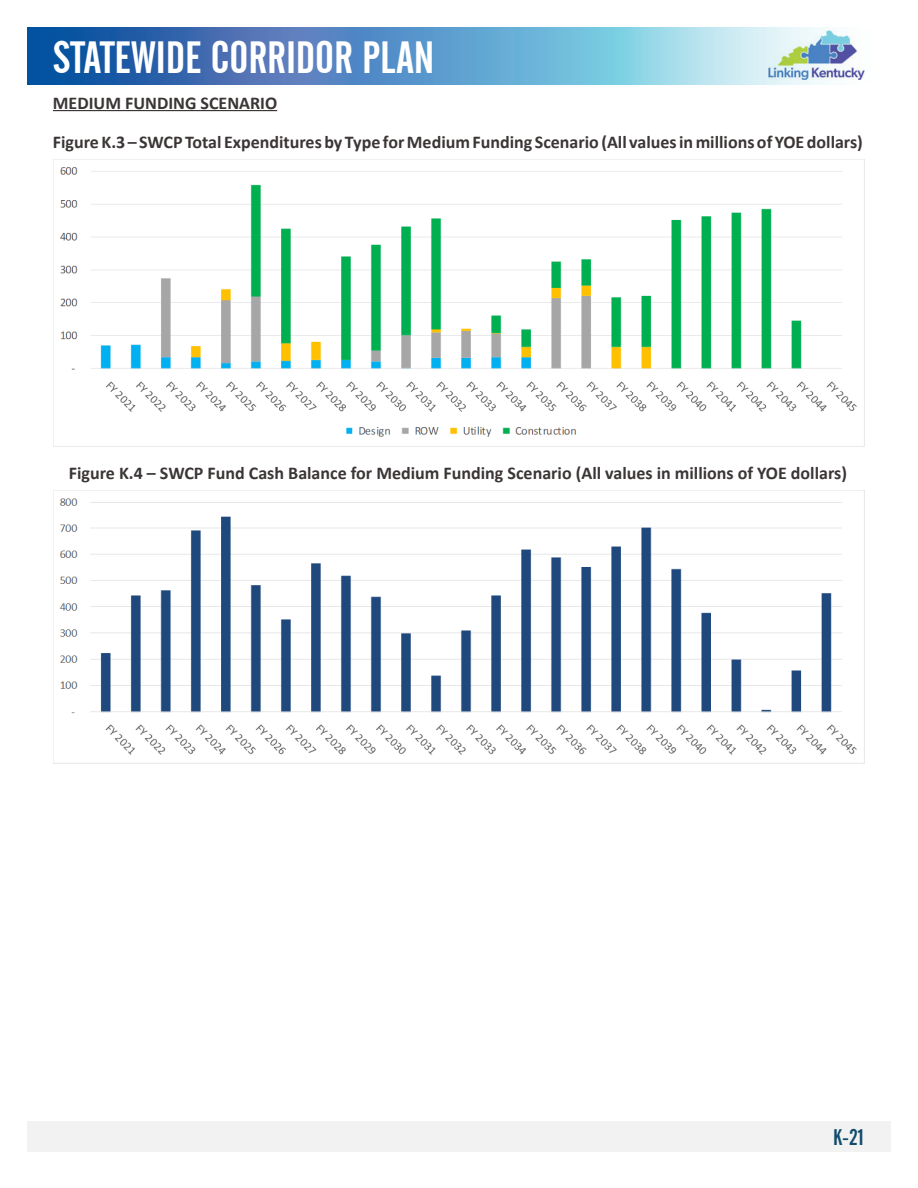
<style>
.page{position:relative;width:918px;height:1188px;background:#fff}
.page>*{position:absolute;margin:0;border:0;box-sizing:border-box;transform-origin:0 0}
.t1{font:45px "Alternate Gothic No 2 BT";color:#fff}
.t2{font:22.5px "Alternate Gothic No 2 BT";color:#124c6d}
.t3{font:700 18px "Calibri";color:#3b3635}
</style>
<div class="page">
<div style="left:27px;top:1122px;width:864px;height:30px;background:#f2f2f2"></div>
<svg style="left:27px;top:27px;width:838px;height:57px;background:#6199c9"></svg>
<img style="left:768px;top:31px;width:96px;height:49px">
<hr style="left:53px;top:110px;width:224px;height:1px;background:#3b3635">
<img style="left:53px;top:159px;width:811px;height:287px">
<img style="left:53px;top:490px;width:811px;height:274px">
<h1 class="t1" style="left:53px;top:32px;width:383px">STATEWIDE CORRIDOR PLAN</h1>
<p class="t3" style="left:53px;top:90px;width:226px">MEDIUM FUNDING SCENARIO</p>
<p class="t3" style="left:53px;top:129px;width:812px">Figure K.3 – SWCP Total Expenditures by Type for Medium Funding Scenario (All values in millions of YOE dollars)</p>
<p class="t3" style="left:69px;top:460px;width:780px">Figure K.4 – SWCP Fund Cash Balance for Medium Funding Scenario (All values in millions of YOE dollars)</p>
<p class="t2" style="left:833px;top:1125px;width:32px">K-21</p>
</div>
